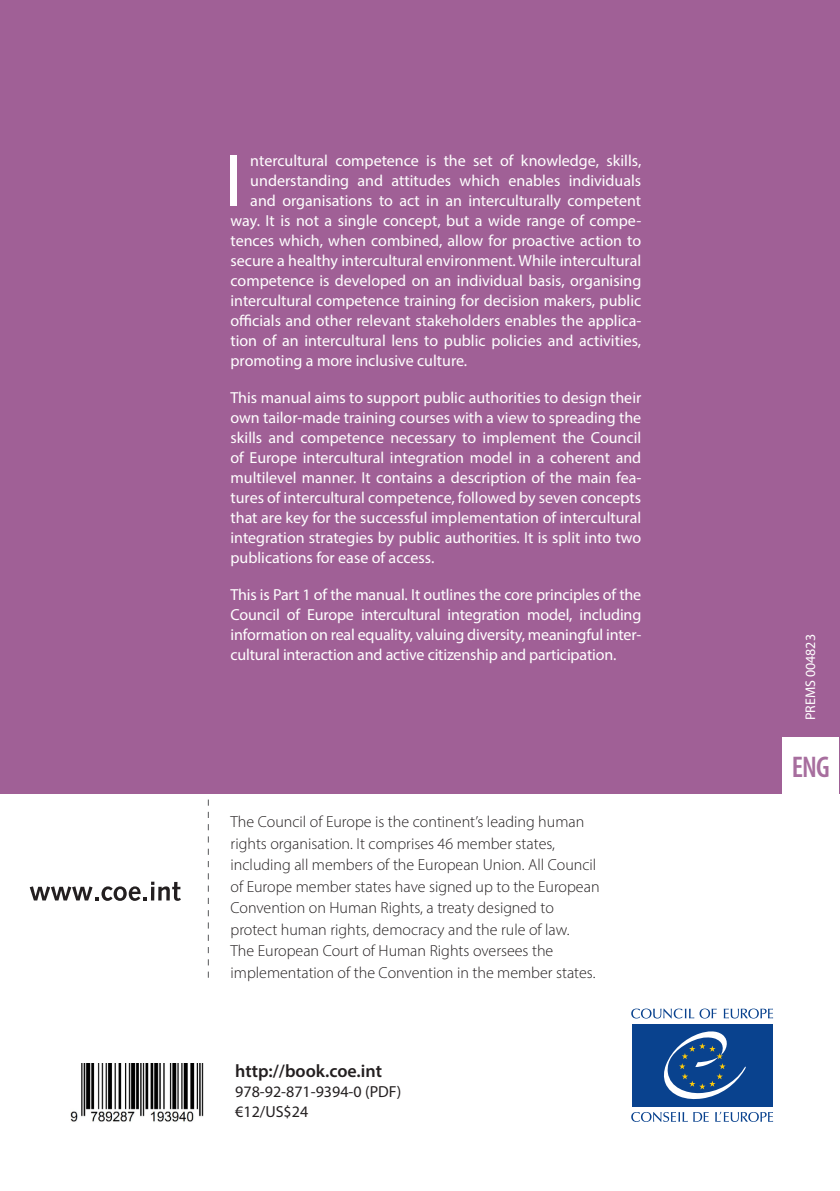
<style>
.page{position:relative;width:840px;height:1191px;background:#fff}
.page>*{position:absolute;margin:0;border:0;box-sizing:border-box;transform-origin:0 0}
._06_Texte_CE{font:75.4px "Myriad Pro";color:#fff}
._07_Langue{font:600 condensed 30px "Myriad Pro";color:#a76e9e}
._06_Texte_CE-2{font:600 18px "Myriad Pro";color:#231f20}
._06_Texte_CE-3{font:16px/20px "Myriad Pro";color:#fff;text-align:justify}
._06_Texte_CE-4{font:300 16px/21.6px "Myriad Pro";color:#231f20}
._06_Texte_CE-5{font:16px "Myriad Pro";color:#231f20}
._04_Rubriques_ENG{font:14px "Myriad Pro";color:#fff}
</style>
<div class="page">
<div style="left:0;top:0;width:839px;height:794px;background:#a06096"></div>
<svg style="left:723px;top:1008px;width:49px;height:10px"></svg>
<svg style="left:631px;top:1008px;width:85px;height:10px"></svg>
<svg style="left:715px;top:1111px;width:57px;height:11px"></svg>
<svg style="left:631px;top:1112px;width:77px;height:10px"></svg>
<div style="left:631px;top:1024px;width:141px;height:82px;background:#09428e"></div>
<svg style="left:664px;top:1031px;width:81px;height:68px"></svg>
<div style="left:782px;top:737px;width:56px;height:57px;background:#fff"></div>
<svg style="left:30px;top:881px;width:151px;height:20px"></svg>
<svg style="left:208px;top:799px;width:1px;height:178px"></svg>
<img style="left:70px;top:1063px;width:134px;height:59px">
<p class="_06_Texte_CE" style="left:224px;top:134px;width:20px">I</p>
<p class="_06_Texte_CE-3" style="left:250px;top:150px;width:392px">ntercultural competence is the set of knowledge, skills,</p>
<p class="_06_Texte_CE-3" style="left:250px;top:170px;width:392px">understanding and attitudes which enables individuals</p>
<p class="_06_Texte_CE-3" style="left:250px;top:190px;width:392px">and organisations to act in an interculturally competent</p>
<p class="_06_Texte_CE-3" style="left:230px;top:210px;width:412px">way. It is not a single concept, but a wide range of compe-</p>
<p class="_06_Texte_CE-3" style="left:230px;top:230px;width:412px">tences which, when combined, allow for proactive action to</p>
<p class="_06_Texte_CE-3" style="left:230px;top:250px;width:412px">secure a healthy intercultural environment. While intercultural</p>
<p class="_06_Texte_CE-3" style="left:230px;top:270px;width:412px">competence is developed on an individual basis, organising</p>
<p class="_06_Texte_CE-3" style="left:230px;top:290px;width:412px">intercultural competence training for decision makers, public</p>
<p class="_06_Texte_CE-3" style="left:230px;top:310px;width:412px">officials and other relevant stakeholders enables the applica-</p>
<p class="_06_Texte_CE-3" style="left:230px;top:330px;width:412px">tion of an intercultural lens to public policies and activities,</p>
<p class="_06_Texte_CE-3" style="left:230px;top:350px;width:238px">promoting a more inclusive culture.</p>
<p class="_06_Texte_CE-3" style="left:230px;top:387px;width:412px">This manual aims to support public authorities to design their own tailor-made training courses with a view to spreading the skills and competence necessary to implement the Council of Europe intercultural integration model in a coherent and multilevel manner. It contains a description of the main fea&shy;tures of intercultural competence, followed by seven concepts that are key for the successful implementation of intercultural integration strategies by public authorities. It is split into two publications for ease of access.</p>
<p class="_06_Texte_CE-3" style="left:230px;top:584px;width:412px">This is Part 1 of the manual. It outlines the core principles of the Council of Europe intercultural integration model, including information on real equality, valuing diversity, meaningful inter&shy;cultural interaction and active citizenship and participation.</p>
<p class="_06_Texte_CE-4" style="left:230px;top:811px;width:370px">The Council of Europe is the continent’s leading human rights organisation. It comprises 46 member states, including all members of the European Union. All Council of Europe member states have signed up to the European Convention on Human Rights, a treaty designed to protect human rights, democracy and the rule of law.<br>The European Court of Human Rights oversees the implementation of the Convention in the member states.</p>
<p class="_06_Texte_CE-2" style="left:235px;top:1059px;width:148px">http://book.coe.int</p>
<p class="_06_Texte_CE-5" style="left:235px;top:1081px;width:167px">978-92-871-9394-0 (PDF)</p>
<p class="_06_Texte_CE-5" style="left:235px;top:1101px;width:74px">€12/US$24</p>
<p class="_04_Rubriques_ENG" style="left:801px;top:720px;width:88px;rotate:-90deg">PREMS 004823</p>
<p class="_07_Langue" style="left:791px;top:748px;width:40px">ENG</p>
</div>
